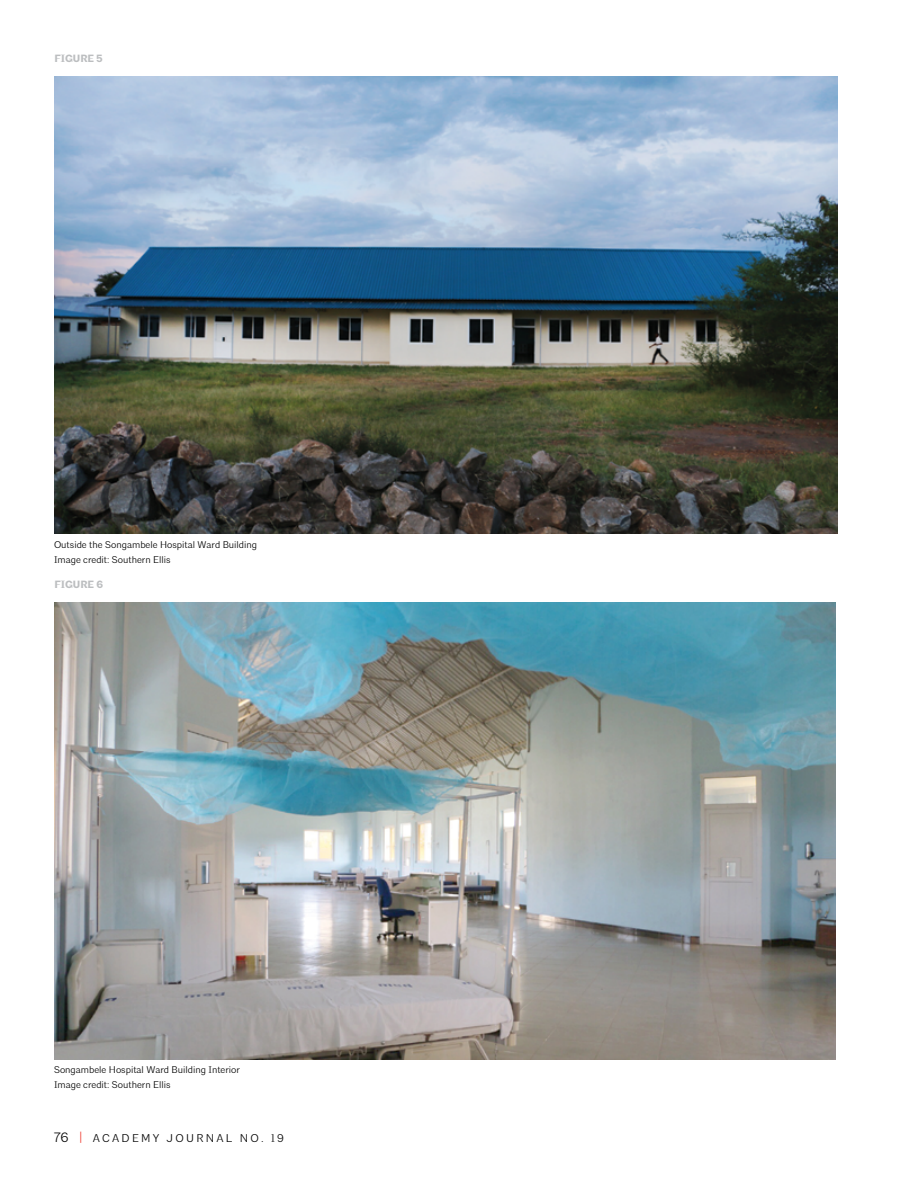
<style>
.page{position:relative;width:918px;height:1188px;background:#fff}
.page>*{position:absolute;margin:0;border:0;box-sizing:border-box;transform-origin:0 0}
.t1{font:300 11.25px "Architype";letter-spacing:.2em;color:#000}
.t2{font:700 10.5px "Architype";color:#bcbec0}
.t3{font:300 9.75px/15px "Architype";color:#000}
.s1{font-size:13.5px}
.s2{font-size:13.5px;color:#ef4135}
</style>
<div class="page">
<img style="left:54px;top:77px;width:783px;height:457px">
<img style="left:54px;top:602px;width:782px;height:457px">
<p class="t2" style="left:54px;top:52px;width:50px">FIGURE 5</p>
<p class="t3" style="left:54px;top:537px;width:205px">Outside the Songambele Hospital Ward Building<br>Image credit: Southern Ellis</p>
<p class="t2" style="left:54px;top:578px;width:50px">FIGURE 6</p>
<p class="t3" style="left:54px;top:1063px;width:187px">Songambele Hospital Ward Building Interior<br>Image credit: Southern Ellis</p>
<p class="t1" style="left:54px;top:1131px;width:231px"><span class="s1">76</span> <span class="s2">|</span> ACADEMY JOURNAL NO. 19</p>
</div>
